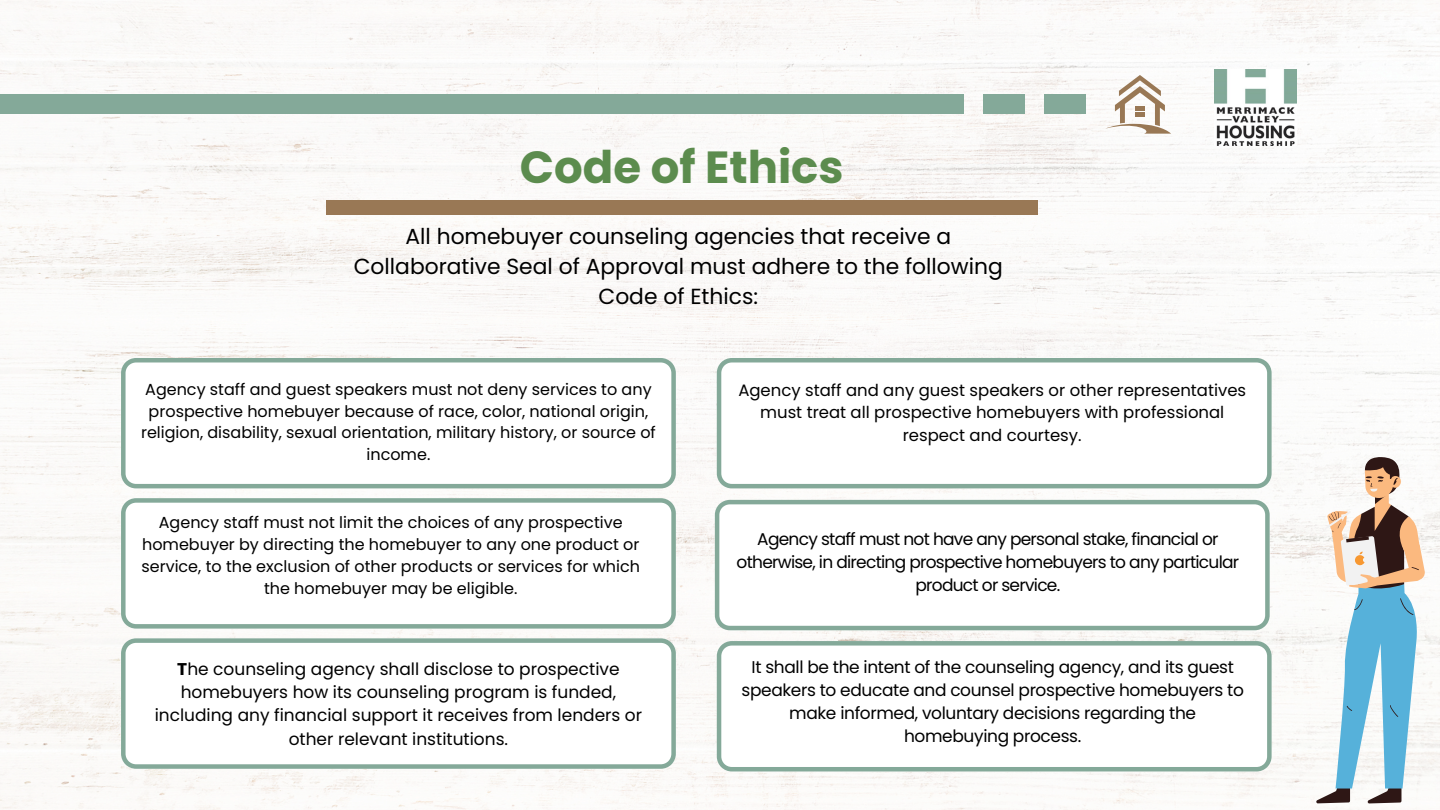
<style>
.page{position:relative;width:1440px;height:810px;background:#fff}
.page>*{position:absolute;margin:0;border:0;box-sizing:border-box;transform-origin:0 0}
.t1{font:700 45px "Poppins";color:#5c8c4e}
.t2{font:21.8px/30px "Poppins";color:#000;text-align:center}
.t3{font:17px/23.2px "Poppins";color:#000;text-align:center}
.t4{font:17px/23.2px "Poppins";letter-spacing:-.02em;color:#000;text-align:center}
.t5{font:17px/23.2px "Poppins";letter-spacing:-.04em;color:#000;text-align:center}
.t6{font:16.5px/22.5px "Poppins";color:#000;text-align:center}
.t7{font:16px/21.8px "Poppins";color:#000;text-align:center}
.s1{font-weight:700}
</style>
<div class="page">
<img style="left:0;top:0;width:1440px;height:810px">
<div style="left:0;top:95px;width:963px;height:19px;background:#84a999"></div>
<div style="left:983px;top:95px;width:42px;height:19px;background:#84a999"></div>
<div style="left:1044px;top:95px;width:42px;height:19px;background:#84a999"></div>
<svg style="left:1105px;top:75px;width:66px;height:58px"></svg>
<div style="left:326px;top:200px;width:712px;height:14px;background:#997855"></div>
<img style="left:1215px;top:69px;width:81px;height:77px">
<svg style="left:1316px;top:457px;width:109px;height:346px"></svg>
<svg style="left:121px;top:638px;width:555px;height:131px"></svg>
<svg style="left:717px;top:641px;width:555px;height:130px"></svg>
<svg style="left:121px;top:498px;width:555px;height:131px"></svg>
<svg style="left:715px;top:500px;width:555px;height:130px"></svg>
<svg style="left:121px;top:358px;width:555px;height:130px"></svg>
<svg style="left:717px;top:358px;width:555px;height:130px"></svg>
<p class="t1" style="left:520px;top:135px;width:325px">Code of Ethics</p>
<h1 class="t2" style="left:354px;top:221px;width:651px">All homebuyer counseling agencies that receive a<br>Collaborative Seal of Approval must adhere to the following<br>Code of Ethics:</h1>
<p class="t7" style="left:141px;top:378px;width:516px">Agency staff and guest speakers must not deny services to any prospective homebuyer because of race, color, national origin, religion, disability, sexual orientation, military history, or source of income.</p>
<p class="t6" style="left:738px;top:379px;width:509px">Agency staff and any guest speakers or other representatives must treat all prospective homebuyers with professional respect and courtesy.</p>
<p class="t7" style="left:141px;top:512px;width:500px">Agency staff must not limit the choices of any prospective homebuyer by directing the homebuyer to any one product or service, to the exclusion of other products or services for which the homebuyer may be eligible.</p>
<p class="t3" style="left:155px;top:657px;width:489px"><span class="s1">T</span>he counseling agency shall disclose to prospective homebuyers how its counseling program is funded, including any financial support it receives from lenders or other relevant institutions.</p>
<p class="t5" style="left:737px;top:527px;width:504px">Agency staff must not have any personal stake, financial or otherwise, in directing prospective homebuyers to any particular product or service.</p>
<h2 class="t4" style="left:742px;top:655px;width:504px">It shall be the intent of the counseling agency, and its guest speakers to educate and counsel prospective homebuyers to make informed, voluntary decisions regarding the homebuying process.</h2>
</div>
